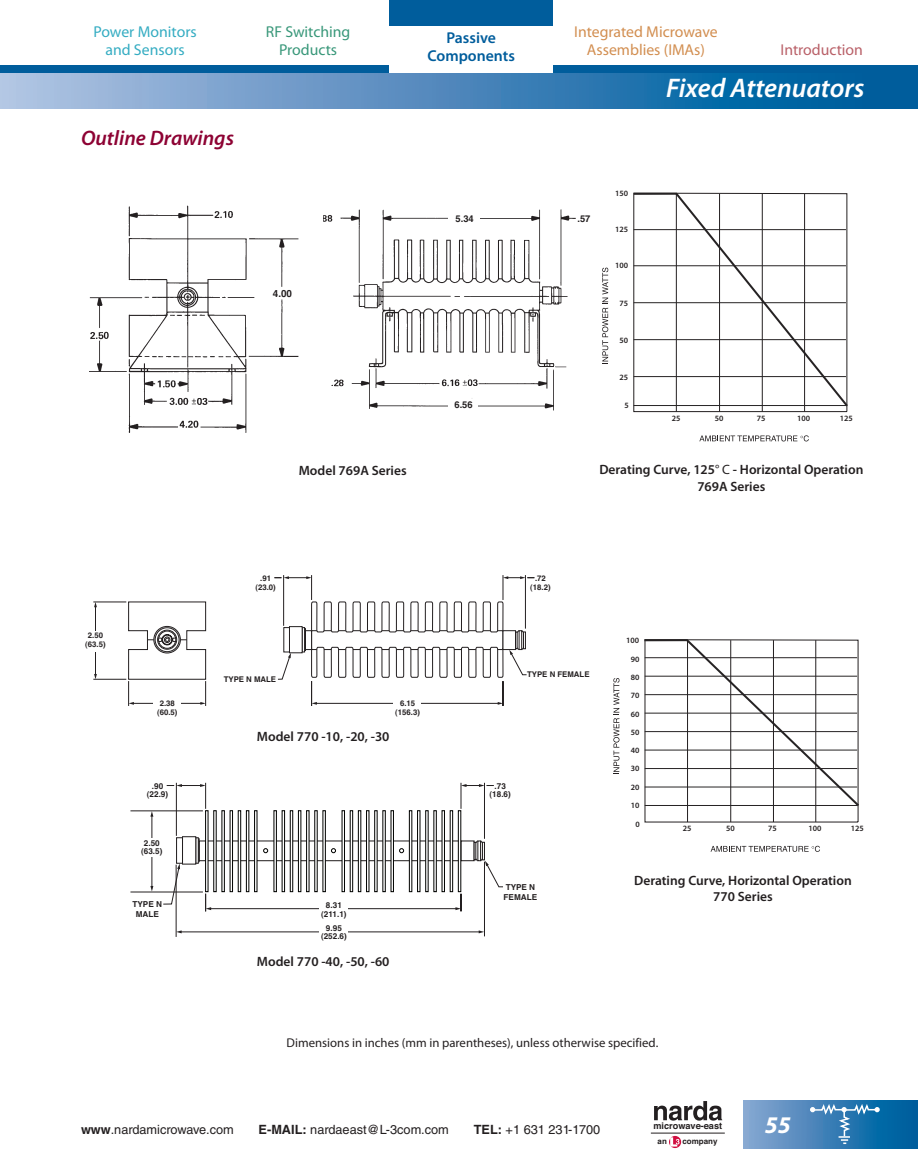
<style>
.page{position:relative;width:918px;height:1175px;background:#fff}
.page>*{position:absolute;margin:0;border:0;box-sizing:border-box;transform-origin:0 0}
.HB-HeaderBand{font:italic 600 27px "Myriad Pro";color:#fff}
.FF-FooterFolio{font:italic 700 24px "Myriad Pro";color:#fff}
.ST1-SubTitles1col{font:italic 600 21px "Myriad Pro";color:#8d0233}
.t1{font:15.75px/18px "Myriad Pro";color:#d28e50;text-align:center}
.t2{font:15.75px/18px "Myriad Pro";color:#34acc2;text-align:center}
.t3{font:15.75px/18px "Myriad Pro";color:#389779;text-align:center}
.t4{font:600 15.75px/18px "Myriad Pro";color:#005d9c;text-align:center}
.t5{font:15.75px "Myriad Pro";color:#b96068}
.DrawingCaption{font:600 13.5px/16.5px "Myriad Pro";color:#231f20;text-align:center}
.t6{font:12.75px "Helvetica LT Std";color:#231f20}
.NC-NotesCentered{font:12.75px "Myriad Pro";color:#231f20}
.t7{font:700 9.9px "Helvetica";color:#231f20}
.t8{font:700 9.45px "Helvetica";color:#231f20}
.t9{font:700 9.15px "Helvetica";color:#231f20}
.t10{font:700 8.1px/8.1px "Helvetica";color:#231f20;text-align:center}
.t11{font:600 8.1px "Myriad Pro";color:#231f20}
.t12{font:700 7.95px "Helvetica";color:#231f20}
.t13{font:700 7.8px/9.3px "Helvetica";color:#231f20;text-align:center}
.s1{font-weight:400}
.s2{font-weight:700}
</style>
<div class="page">
<div style="left:743px;top:1100px;width:175px;height:48px;background:linear-gradient(to right,#8aa6d1,#00599a)"></div>
<svg style="left:810px;top:1103px;width:71px;height:41px;background:#4086b9"></svg>
<hr style="left:651px;top:1132px;width:74px;height:1px;background:#231f20">
<svg style="left:654px;top:1101px;width:68px;height:19px"></svg>
<svg style="left:669px;top:1135px;width:12px;height:13px"></svg>
<svg style="left:670px;top:1137px;width:10px;height:9px"></svg>
<svg style="left:0;top:73px;width:918px;height:35px;background:#4b89bc"></svg>
<div style="left:0;top:66px;width:918px;height:7px;background:#005d9c"></div>
<div style="left:390px;top:13px;width:163px;height:60px;background:#fff"></div>
<div style="left:390px;top:0;width:163px;height:26px;background:#005d9c"></div>
<img style="left:89px;top:205px;width:210px;height:228px">
<div style="left:273px;top:289px;width:24px;height:10px;background:#fff"></div>
<svg style="left:633px;top:192px;width:215px;height:217px"></svg>
<svg style="left:699px;top:435px;width:110px;height:6px"></svg>
<svg style="left:602px;top:268px;width:6px;height:96px"></svg>
<hr style="left:676px;top:194px;width:1px;height:217px;background:#231f20">
<hr style="left:719px;top:194px;width:1px;height:217px;background:#231f20">
<hr style="left:762px;top:194px;width:1px;height:217px;background:#231f20">
<hr style="left:804px;top:194px;width:1px;height:217px;background:#231f20">
<hr style="left:634px;top:265px;width:212px;height:1px;background:#262324">
<hr style="left:634px;top:229px;width:212px;height:1px;background:#262324">
<hr style="left:634px;top:302px;width:212px;height:1px;background:#262324">
<hr style="left:634px;top:339px;width:212px;height:1px;background:#262324">
<hr style="left:634px;top:376px;width:212px;height:1px;background:#262324">
<hr style="left:634px;top:405px;width:212px;height:1px;background:#262324">
<img style="left:323px;top:209px;width:253px;height:202px">
<div style="left:449px;top:212px;width:31px;height:12px;background:#fff"></div>
<div style="left:449px;top:399px;width:29px;height:12px;background:#fff"></div>
<hr style="left:95px;top:606px;width:1px;height:69px;background:#231f20">
<svg style="left:94px;top:602px;width:3px;height:5px"></svg>
<svg style="left:94px;top:674px;width:3px;height:5px"></svg>
<div style="left:83px;top:631px;width:25px;height:20px;background:#fff"></div>
<svg style="left:128px;top:601px;width:79px;height:105px"></svg>
<svg style="left:274px;top:575px;width:260px;height:131px"></svg>
<hr style="left:93px;top:601px;width:33px;height:1px;background:#231f20">
<hr style="left:93px;top:679px;width:33px;height:1px;background:#231f20">
<svg style="left:644px;top:639px;width:215px;height:183px"></svg>
<svg style="left:711px;top:845px;width:109px;height:7px"></svg>
<svg style="left:613px;top:678px;width:6px;height:96px"></svg>
<hr style="left:687px;top:640px;width:1px;height:182px;background:#231f20">
<hr style="left:730px;top:640px;width:1px;height:182px;background:#231f20">
<hr style="left:773px;top:640px;width:1px;height:182px;background:#231f20">
<hr style="left:815px;top:640px;width:1px;height:182px;background:#231f20">
<hr style="left:645px;top:657px;width:212px;height:1px;background:#262324">
<hr style="left:645px;top:676px;width:212px;height:1px;background:#262324">
<hr style="left:645px;top:694px;width:212px;height:1px;background:#262324">
<hr style="left:645px;top:712px;width:212px;height:1px;background:#262324">
<hr style="left:645px;top:731px;width:212px;height:1px;background:#262324">
<hr style="left:645px;top:749px;width:212px;height:1px;background:#262324">
<hr style="left:645px;top:768px;width:212px;height:1px;background:#262324">
<hr style="left:645px;top:786px;width:212px;height:1px;background:#262324">
<hr style="left:645px;top:805px;width:212px;height:1px;background:#262324">
<hr style="left:181px;top:931px;width:299px;height:1px;background:#231f20">
<svg style="left:177px;top:930px;width:5px;height:3px"></svg>
<div style="left:319px;top:928px;width:28px;height:6px;background:#fff"></div>
<hr style="left:484px;top:861px;width:1px;height:75px;background:#231f20">
<hr style="left:176px;top:864px;width:1px;height:73px;background:#231f20">
<svg style="left:163px;top:782px;width:340px;height:129px"></svg>
<hr style="left:130px;top:810px;width:73px;height:1px;background:#231f20">
<hr style="left:130px;top:891px;width:73px;height:1px;background:#231f20">
<hr style="left:152px;top:815px;width:1px;height:72px;background:#231f20">
<div style="left:137px;top:838px;width:28px;height:18px;background:#fff"></div>
<p class="t2" style="left:93px;top:22px;width:105px">Power Monitors and Sensors</p>
<p class="t1" style="left:574px;top:22px;width:145px">Integrated Microwave<br>Assemblies (IMAs)</p>
<p class="t3" style="left:266px;top:22px;width:86px">RF Switching<br>Products</p>
<p class="t4" style="left:427px;top:28px;width:89px">Passive<br>Components</p>
<p class="t5" style="left:780px;top:40px;width:84px">Introduction</p>
<p class="ST1-SubTitles1col" style="left:81px;top:125px;width:155px">Outline Drawings</p>
<p class="t7" style="left:273px;top:285px;width:21px">4.00</p>
<p class="t13" style="left:85px;top:631px;width:22px">2.50 (63.5)</p>
<p class="DrawingCaption" style="left:299px;top:461px;width:109px">Model 769A Series</p>
<p class="t13" style="left:255px;top:574px;width:22px">.91 (23.0)</p>
<p class="t13" style="left:157px;top:698px;width:22px">2.38 (60.5)</p>
<p class="t10" style="left:147px;top:782px;width:23px">.90 (22.9)</p>
<p class="t10" style="left:141px;top:838px;width:23px">2.50 (63.5)</p>
<p class="t13" style="left:224px;top:674px;width:54px">TYPE N MALE</p>
<p class="t13" style="left:395px;top:698px;width:26px">6.15 (156.3)</p>
<p class="DrawingCaption" style="left:257px;top:727px;width:134px">Model 770 -10, -20, -30</p>
<p class="t10" style="left:133px;top:899px;width:31px;line-height:9.8px">TYPE N<br>MALE</p>
<p class="t10" style="left:321px;top:901px;width:27px">8.31 (211.1)</p>
<p class="t10" style="left:321px;top:924px;width:27px">9.95 (252.6)</p>
<p class="DrawingCaption" style="left:257px;top:952px;width:134px">Model 770 -40, -50, -60</p>
<p class="HB-HeaderBand" style="left:666px;top:71px;width:200px">Fixed Attenuators</p>
<p class="t8" style="left:456px;top:211px;width:20px">5.34</p>
<p class="t8" style="left:577px;top:211px;width:15px">.57</p>
<p class="t8" style="left:454px;top:397px;width:20px">6.56</p>
<p class="t11" style="left:615px;top:188px;width:15px">150</p>
<p class="t11" style="left:615px;top:224px;width:15px">125</p>
<p class="t11" style="left:615px;top:260px;width:15px">100</p>
<p class="t11" style="left:620px;top:298px;width:10px">75</p>
<p class="t11" style="left:620px;top:335px;width:10px">50</p>
<p class="t11" style="left:620px;top:371px;width:10px">25</p>
<p class="t11" style="left:624px;top:400px;width:6px">5</p>
<p class="t11" style="left:672px;top:412px;width:10px">25</p>
<p class="t11" style="left:715px;top:412px;width:10px">50</p>
<p class="t11" style="left:757px;top:412px;width:10px">75</p>
<p class="t11" style="left:797px;top:412px;width:15px">100</p>
<p class="t11" style="left:840px;top:412px;width:15px">125</p>
<p class="DrawingCaption" style="left:599px;top:461px;width:266px">Derating Curve, 125<span class="s1">° C</span> - Horizontal Operation<br>769A Series</p>
<p class="t13" style="left:530px;top:574px;width:22px">.72 (18.2)</p>
<p class="t13" style="left:527px;top:670px;width:64px">TYPE N FEMALE</p>
<p class="t10" style="left:490px;top:782px;width:23px">.73 (18.6)</p>
<p class="t10" style="left:504px;top:882px;width:35px;line-height:9.8px;text-align:left">TYPE N<br>FEMALE</p>
<p class="t11" style="left:626px;top:635px;width:15px">100</p>
<p class="t11" style="left:631px;top:654px;width:10px">90</p>
<p class="t11" style="left:631px;top:672px;width:10px">80</p>
<p class="t11" style="left:631px;top:690px;width:10px">70</p>
<p class="t11" style="left:631px;top:708px;width:10px">60</p>
<p class="t11" style="left:631px;top:727px;width:10px">50</p>
<p class="t11" style="left:631px;top:745px;width:10px">40</p>
<p class="t11" style="left:631px;top:763px;width:10px">30</p>
<p class="t11" style="left:631px;top:782px;width:10px">20</p>
<p class="t11" style="left:631px;top:800px;width:10px">10</p>
<p class="t11" style="left:636px;top:819px;width:6px">0</p>
<p class="t11" style="left:683px;top:823px;width:10px">25</p>
<p class="t11" style="left:726px;top:823px;width:10px">50</p>
<p class="t11" style="left:768px;top:823px;width:10px">75</p>
<p class="t11" style="left:808px;top:823px;width:15px">100</p>
<p class="t11" style="left:851px;top:823px;width:15px">125</p>
<p class="DrawingCaption" style="left:634px;top:871px;width:219px">Derating Curve, Horizontal Operation<br>770 Series</p>
<p class="NC-NotesCentered" style="left:287px;top:1034px;width:373px">Dimensions in inches (mm in parentheses), unless otherwise specified.</p>
<p class="t6" style="left:81px;top:1121px;width:154px"><span class="s2">www</span>.nardamicrowave.com</p>
<p class="t6" style="left:259px;top:1121px;width:192px"><span class="s2">E-MAIL:</span> nardaeast@L-3com.com</p>
<p class="t6" style="left:474px;top:1121px;width:128px"><span class="s2">TEL:</span> +1 631 231-1700</p>
<p class="t9" style="left:653px;top:1118px;width:70px">microwave-east</p>
<p class="t12" style="left:658px;top:1135px;width:11px">an</p>
<p class="t12" style="left:682px;top:1135px;width:37px">company</p>
<p class="FF-FooterFolio" style="left:765px;top:1109px;width:27px">55</p>
</div>
